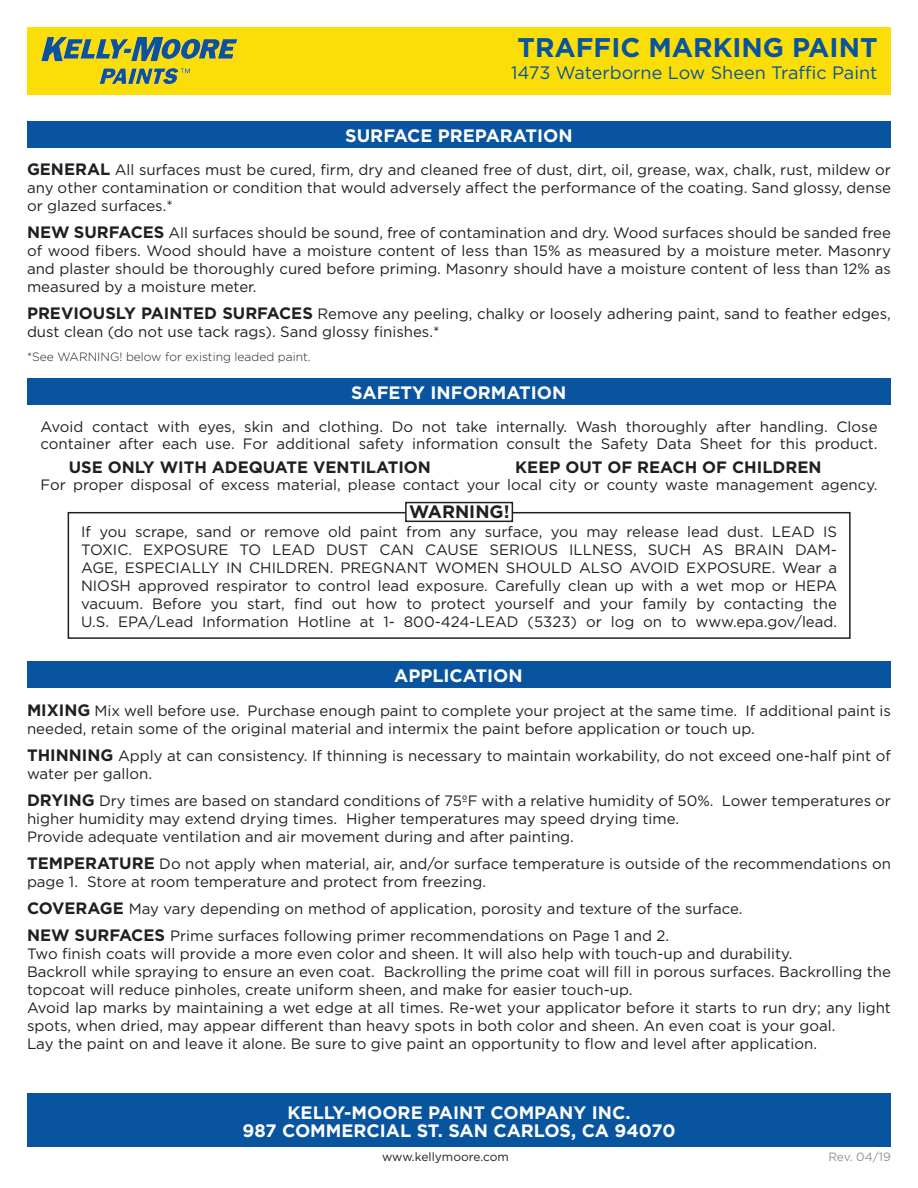
<style>
.page{position:relative;width:918px;height:1188px;background:#fff}
.page>*{position:absolute;margin:0;border:0;box-sizing:border-box;transform-origin:0 0}
.t1{font:700 27px "Gotham";color:#08549f}
.t2{font:700 18px "Gotham";color:#fff}
.t3{font:18px "Gotham";color:#08549f}
.t4{font:700 18px "Gotham";color:#231f20}
.Paragraph_Style_1{font:700 16.5px "Gotham";color:#231f20}
.Paragraph_Style_1-2{font:15px/18px "Gotham";color:#231f20}
.t5{font:300 12px "Gotham";color:#231f20}
.t6{font:12px "Gotham";color:#231f20}
.t7{font:12px "Gotham";letter-spacing:-.005em;color:#919396}
.s1{font-weight:700;font-size:16.5px}
</style>
<div class="page">
<div style="left:27px;top:27px;width:864px;height:67px;background:#fbdd07"></div>
<img style="left:41px;top:36px;width:197px;height:49px">
<div style="left:68px;top:512px;width:783px;height:127px;border:2px solid #231f20"></div>
<div style="left:27px;top:378px;width:864px;height:27px;background:#08549f"></div>
<div style="left:406px;top:503px;width:106px;height:18px;background:#fff"></div>
<div style="left:405px;top:502px;width:108px;height:20px;border:2px solid #231f20"></div>
<div style="left:27px;top:122px;width:864px;height:26px;background:#08549f"></div>
<div style="left:27px;top:1094px;width:864px;height:54px;background:#08549f"></div>
<div style="left:27px;top:662px;width:864px;height:26px;background:#08549f"></div>
<h1 class="t1" style="left:518px;top:30px;width:361px">TRAFFIC MARKING PAINT</h1>
<p class="t3" style="left:511px;top:62px;width:368px">1473 Waterborne Low Sheen Traffic Paint</p>
<h2 class="t2" style="left:345px;top:124px;width:229px">SURFACE PREPARATION</h2>
<p class="Paragraph_Style_1-2" style="left:27px;top:161px;width:866px;text-align:justify"><span class="s1">GENERAL</span> All surfaces must be cured, firm, dry and cleaned free of dust, dirt, oil, grease, wax, chalk, rust, mildew or any other contamination or condition that would adversely affect the performance of the coating. Sand glossy, dense or glazed surfaces.*</p>
<p class="Paragraph_Style_1-2" style="left:27px;top:224px;width:866px;text-align:justify"><span class="s1">NEW SURFACES</span> All surfaces should be sound, free of contamination and dry. Wood surfaces should be sanded free of wood fibers. Wood should have a moisture content of less than 15% as measured by a moisture meter. Masonry and plaster should be thoroughly cured before priming. Masonry should have a moisture content of less than 12% as measured by a moisture meter.</p>
<p class="Paragraph_Style_1-2" style="left:27px;top:305px;width:866px"><span class="s1">PREVIOUSLY PAINTED SURFACES</span> Remove any peeling, chalky or loosely adhering paint, sand to feather edges, dust clean (do not use tack rags). Sand glossy finishes.*</p>
<p class="t5" style="left:27px;top:350px;width:285px">*See WARNING! below for existing leaded paint.</p>
<h2 class="t2" style="left:351px;top:380px;width:217px">SAFETY INFORMATION</h2>
<p class="Paragraph_Style_1-2" style="left:41px;top:419px;width:839px;line-height:16.5px">Avoid contact with eyes, skin and clothing. Do not take internally. Wash thoroughly after handling. Close container after each use. For additional safety information consult the Safety Data Sheet for this product.</p>
<p class="Paragraph_Style_1" style="left:69px;top:456px;width:364px">USE ONLY WITH ADEQUATE VENTILATION</p>
<p class="Paragraph_Style_1" style="left:515px;top:456px;width:308px">KEEP OUT OF REACH OF CHILDREN</p>
<p class="Paragraph_Style_1-2" style="left:41px;top:476px;width:839px">For proper disposal of excess material, please contact your local city or county waste management agency.</p>
<p class="t4" style="left:409px;top:500px;width:102px">WARNING!</p>
<p class="Paragraph_Style_1-2" style="left:81px;top:522px;width:758px;text-align:justify">If you scrape, sand or remove old paint from any surface, you may release lead dust. LEAD IS TOXIC. EXPOSURE TO LEAD DUST CAN CAUSE SERIOUS ILLNESS, SUCH AS BRAIN DAM-AGE, ESPECIALLY IN CHILDREN. PREGNANT WOMEN SHOULD ALSO AVOID EXPOSURE. Wear a NIOSH approved respirator to control lead exposure. Carefully clean up with a wet mop or HEPA vacuum. Before you start, find out how to protect yourself and your family by contacting the U.S. EPA/Lead Information Hotline at 1- 800-424-LEAD (5323) or log on to www.epa.gov/lead.</p>
<h2 class="t2" style="left:394px;top:664px;width:130px">APPLICATION</h2>
<p class="Paragraph_Style_1-2" style="left:27px;top:701px;width:866px"><span class="s1">MIXING</span> Mix well before use. Purchase enough paint to complete your project at the same time. If additional paint is needed, retain some of the original material and intermix the paint before application or touch up.</p>
<p class="Paragraph_Style_1-2" style="left:27px;top:746px;width:866px"><span class="s1">THINNING</span> Apply at can consistency. If thinning is necessary to maintain workability, do not exceed one-half pint of water per gallon.</p>
<p class="Paragraph_Style_1-2" style="left:27px;top:791px;width:865px"><span class="s1">DRYING</span> Dry times are based on standard conditions of 75ºF with a relative humidity of 50%. Lower temperatures or higher humidity may extend drying times. Higher temperatures may speed drying time.</p>
<p class="Paragraph_Style_1-2" style="left:27px;top:827px;width:548px">Provide adequate ventilation and air movement during and after painting.</p>
<p class="Paragraph_Style_1-2" style="left:27px;top:854px;width:866px"><span class="s1">TEMPERATURE</span> Do not apply when material, air, and/or surface temperature is outside of the recommendations on page 1. Store at room temperature and protect from freezing.</p>
<p class="Paragraph_Style_1-2" style="left:27px;top:899px;width:717px"><span class="s1">COVERAGE</span> May vary depending on method of application, porosity and texture of the surface.</p>
<p class="Paragraph_Style_1-2" style="left:27px;top:926px;width:644px"><span class="s1">NEW SURFACES</span> Prime surfaces following primer recommendations on Page 1 and 2.</p>
<p class="Paragraph_Style_1-2" style="left:27px;top:944px;width:767px">Two finish coats will provide a more even color and sheen. It will also help with touch-up and durability.</p>
<p class="Paragraph_Style_1-2" style="left:27px;top:962px;width:866px">Backroll while spraying to ensure an even coat. Backrolling the prime coat will fill in porous surfaces. Backrolling the topcoat will reduce pinholes, create uniform sheen, and make for easier touch-up.</p>
<p class="Paragraph_Style_1-2" style="left:27px;top:998px;width:865px">Avoid lap marks by maintaining a wet edge at all times. Re-wet your applicator before it starts to run dry; any light spots, when dried, may appear different than heavy spots in both color and sheen. An even coat is your goal.</p>
<p class="Paragraph_Style_1-2" style="left:27px;top:1034px;width:792px">Lay the paint on and leave it alone. Be sure to give paint an opportunity to flow and level after application.</p>
<p class="t2" style="left:288px;top:1100px;width:344px">KELLY-MOORE PAINT COMPANY INC.</p>
<p class="t2" style="left:242px;top:1118px;width:435px">987 COMMERCIAL ST. SAN CARLOS, CA 94070</p>
<p class="t6" style="left:382px;top:1150px;width:128px">www.kellymoore.com</p>
<p class="t7" style="left:828px;top:1150px;width:64px">Rev. 04/19</p>
</div>
